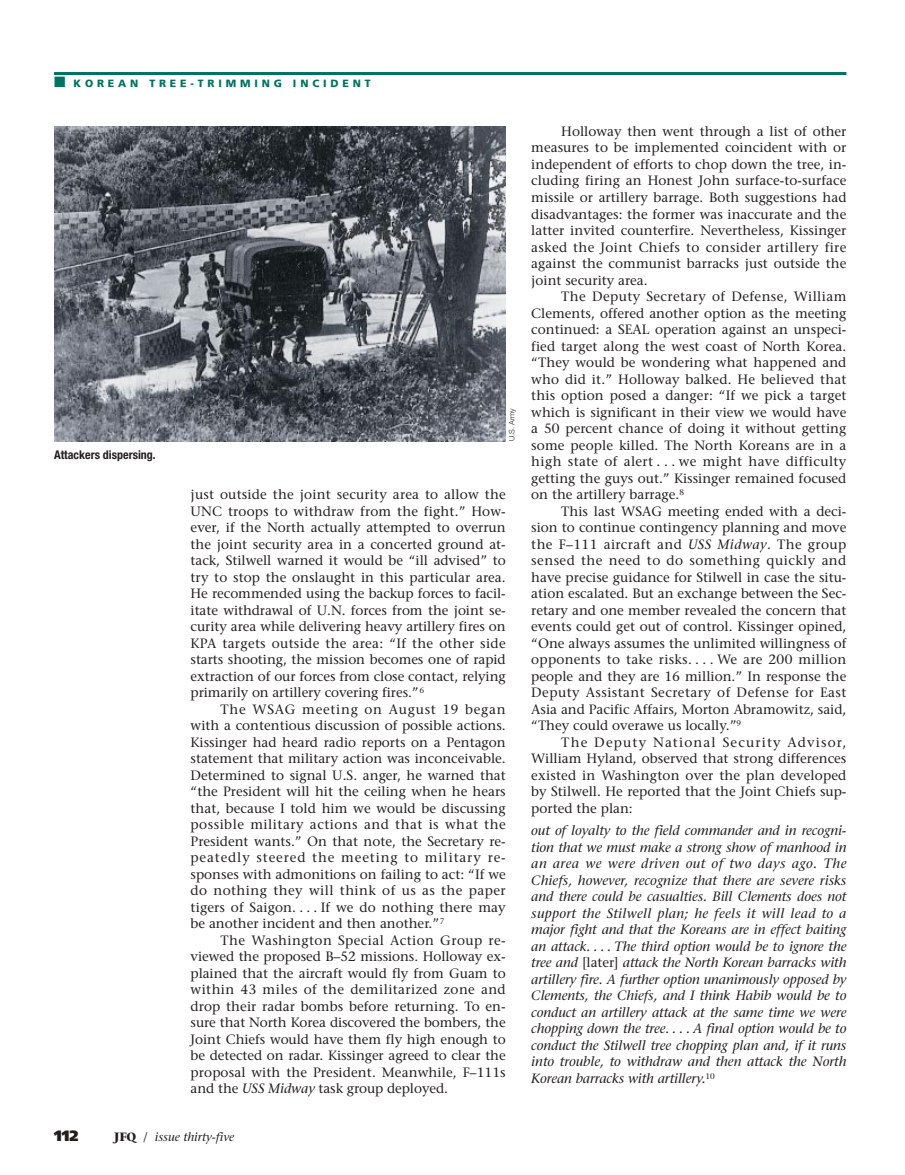
<style>
.page{position:relative;width:905px;height:1175px;background:#fff}
.page>*{position:absolute;margin:0;border:0;box-sizing:border-box;transform-origin:0 0}
.t1{font:900 15px "Frutiger";color:#231f1f}
.t2{font:13.5px/16.5px "Stone Serif";color:#231f1f;text-align:justify}
.t3{font:italic 13.5px/16.5px "Stone Serif";letter-spacing:-.005em;color:#231f1f;text-align:justify}
.t4{font:italic 12px "Stone Serif";color:#231f1f}
.t5{font:700 condensed 12px "Helvetica Neue";color:#231f1f}
.t6{font:900 10.5px "Frutiger";letter-spacing:.365em;color:#007360}
.t7{font:300 7.5px "Helvetica Neue";color:#231f1f}
.s1{font-style:italic}
.s2{font-weight:700;font-style:normal}
.s3{font-style:normal}
</style>
<div class="page">
<hr style="left:54px;top:72px;width:792px;height:3px;background:#007360">
<img style="left:54px;top:126px;width:452px;height:315px">
<p class="t6" style="left:54px;top:79px;width:318px">■ KOREAN TREE-TRIMMING INCIDENT</p>
<p class="t5" style="left:54px;top:450px;width:103px">Attackers dispersing.</p>
<p class="t7" style="left:509px;top:441px;width:34px;rotate:-90deg">U.S. Army</p>
<p class="t2" style="left:190px;top:487px;width:317px">just outside the joint security area to allow the UNC troops to withdraw from the fight.” How&shy;ever, if the North actually attempted to overrun the joint security area in a concerted ground at&shy;tack, Stilwell warned it would be “ill advised” to try to stop the onslaught in this particular area.<br>He recommended using the backup forces to facil&shy;itate withdrawal of U.N. forces from the joint se&shy;curity area while delivering heavy artillery fires on KPA targets outside the area: “If the other side starts shooting, the mission becomes one of rapid extraction of our forces from close contact, relying primarily on artillery covering fires.”<sup>6</sup></p>
<p class="t2" style="left:191px;top:702px;width:317px;text-indent:30px">The WSAG meeting on August 19 began with a contentious discussion of possible actions.<br>Kissinger had heard radio reports on a Pentagon statement that military action was inconceivable.<br>Determined to signal U.S. anger, he warned that “the President will hit the ceiling when he hears that, because I told him we would be discussing possible military actions and that is what the President wants.” On that note, the Secretary re&shy;peatedly steered the meeting to military re&shy;sponses with admonitions on failing to act: “If we do nothing they will think of us as the paper tigers of Saigon. . . . If we do nothing there may be another incident and then another.”<sup>7</sup></p>
<p class="t2" style="left:191px;top:933px;width:317px;text-indent:30px">The Washington Special Action Group re&shy;viewed the proposed B–52 missions. Holloway ex&shy;plained that the aircraft would fly from Guam to within 43 miles of the demilitarized zone and drop their radar bombs before returning. To en&shy;sure that North Korea discovered the bombers, the Joint Chiefs would have them fly high enough to be detected on radar. Kissinger agreed to clear the proposal with the President. Meanwhile, F–111s and the <span class="s1">USS Midway</span> task group deployed.</p>
<p class="t1" style="left:54px;top:1130px;width:26px">112</p>
<p class="t4" style="left:114px;top:1132px;width:122px"><span class="s2">JFQ</span> <span class="s3">/</span> issue thirty-five</p>
<p class="t2" style="left:531px;top:124px;width:317px;text-indent:30px">Holloway then went through a list of other measures to be implemented coincident with or independent of efforts to chop down the tree, in&shy;cluding firing an Honest John surface-to-surface missile or artillery barrage. Both suggestions had disadvantages: the former was inaccurate and the latter invited counterfire. Nevertheless, Kissinger asked the Joint Chiefs to consider artillery fire against the communist barracks just outside the joint security area.</p>
<p class="t2" style="left:531px;top:289px;width:317px;text-indent:30px">The Deputy Secretary of Defense, William Clements, offered another option as the meeting continued: a SEAL operation against an unspeci&shy;fied target along the west coast of North Korea. “They would be wondering what happened and who did it.” Holloway balked. He believed that this option posed a danger: “If we pick a target which is significant in their view we would have a 50 percent chance of doing it without getting some people killed. The North Koreans are in a high state of alert . . . we might have difficulty getting the guys out.” Kissinger remained focused on the artillery barrage.<sup>8</sup></p>
<p class="t2" style="left:531px;top:504px;width:317px;text-indent:30px">This last WSAG meeting ended with a deci&shy;sion to continue contingency planning and move the F–111 aircraft and <span class="s1">USS Midway</span>. The group sensed the need to do something quickly and have precise guidance for Stilwell in case the situ&shy;ation escalated. But an exchange between the Sec&shy;retary and one member revealed the concern that events could get out of control. Kissinger opined, “One always assumes the unlimited willingness of opponents to take risks. . . . We are 200 million people and they are 16 million.” In response the Deputy Assistant Secretary of Defense for East Asia and Pacific Affairs, Morton Abramowitz, said, “They could overawe us locally.”<sup>9</sup></p>
<p class="t2" style="left:531px;top:735px;width:317px;text-indent:30px">The Deputy National Security Advisor, William Hyland, observed that strong differences existed in Washington over the plan developed by Stilwell. He reported that the Joint Chiefs sup&shy;ported the plan:</p>
<p class="t3" style="left:531px;top:823px;width:317px">out of loyalty to the field commander and in recogni&shy;tion that we must make a strong show of manhood in an area we were driven out of two days ago. The Chiefs, however, recognize that there are severe risks and there could be casualties. Bill Clements does not support the Stilwell plan; he feels it will lead to a major fight and that the Koreans are in effect baiting an attack. . . . The third option would be to ignore the tree and <span class="s3">[later]</span> attack the North Korean barracks with artillery fire. A further option unanimously opposed by Clements, the Chiefs, and I think Habib would be to conduct an artillery attack at the same time we were chopping down the tree. . . . A final option would be to conduct the Stilwell tree chopping plan and, if it runs into trouble, to withdraw and then attack the North Korean barracks with artillery.<sup>10</sup></p>
</div>
